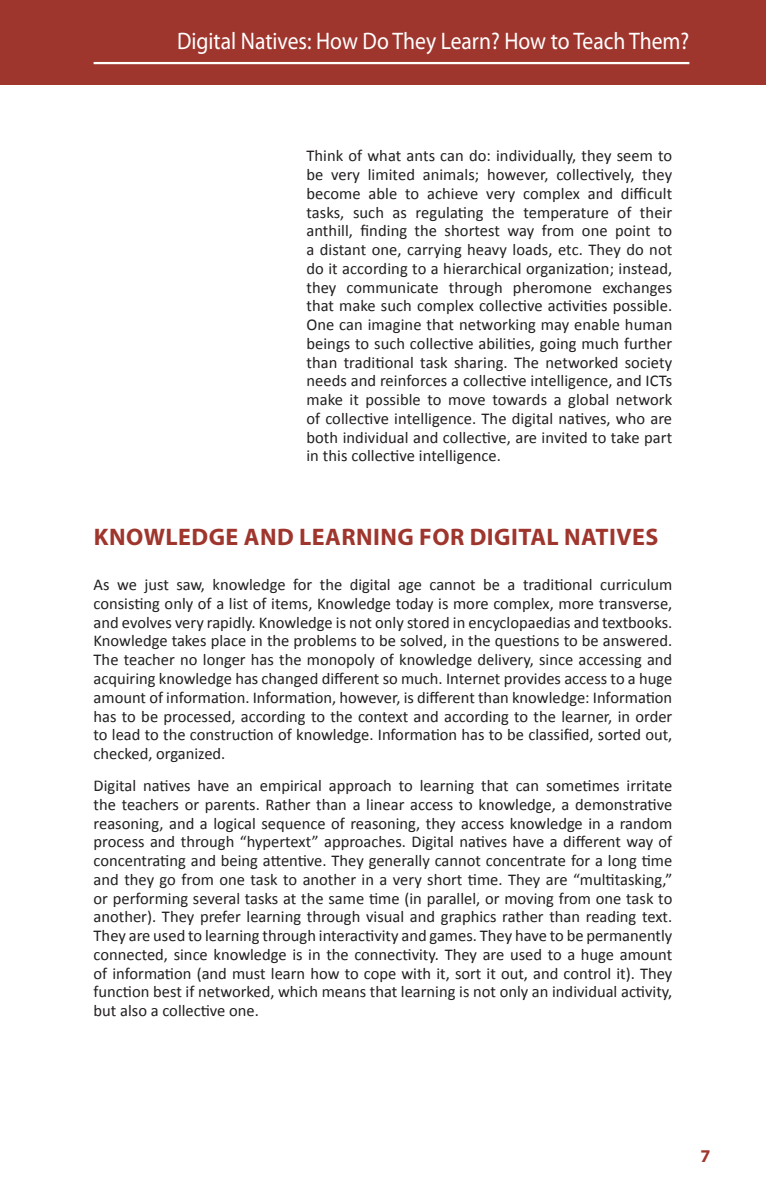
<style>
.page{position:relative;width:766px;height:1191px;background:#fff}
.page>*{position:absolute;margin:0;border:0;box-sizing:border-box;transform-origin:0 0}
.t1{font:24px "Myriad Pro";color:#fff;scale:.9 1}
.ZAG_1st{font:700 24px "Myriad Pro";letter-spacing:.02em;color:#9f362e}
.t2{font:700 18px "Myriad Pro";color:#9f362e}
.Text{font:16.5px/18.8px "Calibri";color:#231f20;text-align:justify}
</style>
<div class="page">
<div style="left:0;top:0;width:765px;height:85px;background:#9f362e"></div>
<hr style="left:94px;top:62px;width:595px;height:2px;background:#fff">
<h1 class="t1" style="left:177px;top:26px;width:570px">Digital Natives: How Do They Learn? How to Teach Them?</h1>
<p class="Text" style="left:306px;top:146px;width:367px">Think of what ants can do: individually, they seem to be very limited animals; however, collectively, they become able to achieve very complex and difficult tasks, such as regulating the temperature of their anthill, finding the shortest way from one point to a distant one, carrying heavy loads, etc. They do not do it according to a hierarchical organization; instead, they communicate through pheromone exchanges that make such complex collective activities possible.<br>One can imagine that networking may enable human beings to such collective abilities, going much further than traditional task sharing. The networked society needs and reinforces a collective intelligence, and ICTs make it possible to move towards a global network of collective intelligence. The digital natives, who are both individual and collective, are invited to take part in this collective intelligence.</p>
<p class="ZAG_1st" style="left:94px;top:522px;width:566px">KNOWLEDGE AND LEARNING FOR DIGITAL NATIVES</p>
<p class="Text" style="left:94px;top:574px;width:580px">As we just saw, knowledge for the digital age cannot be a traditional curriculum consisting only of a list of items, Knowledge today is more complex, more transverse, and evolves very rapidly. Knowledge is not only stored in encyclopaedias and textbooks.<br>Knowledge takes place in the problems to be solved, in the questions to be answered.<br>The teacher no longer has the monopoly of knowledge delivery, since accessing and acquiring knowledge has changed different so much. Internet provides access to a huge amount of information. Information, however, is different than knowledge: Information has to be processed, according to the context and according to the learner, in order to lead to the construction of knowledge. Information has to be classified, sorted out, checked, organized.</p>
<p class="Text" style="left:94px;top:775px;width:580px">Digital natives have an empirical approach to learning that can sometimes irritate the teachers or parents. Rather than a linear access to knowledge, a demonstrative reasoning, and a logical sequence of reasoning, they access knowledge in a random process and through “hypertext” approaches. Digital natives have a different way of concentrating and being attentive. They generally cannot concentrate for a long time and they go from one task to another in a very short time. They are “multitasking,” or performing several tasks at the same time (in parallel, or moving from one task to another). They prefer learning through visual and graphics rather than reading text.<br>They are used to learning through interactivity and games. They have to be permanently connected, since knowledge is in the connectivity. They are used to a huge amount of information (and must learn how to cope with it, sort it out, and control it). They function best if networked, which means that learning is not only an individual activity, but also a collective one.</p>
<p class="t2" style="left:700px;top:1144px;width:11px">7</p>
</div>
